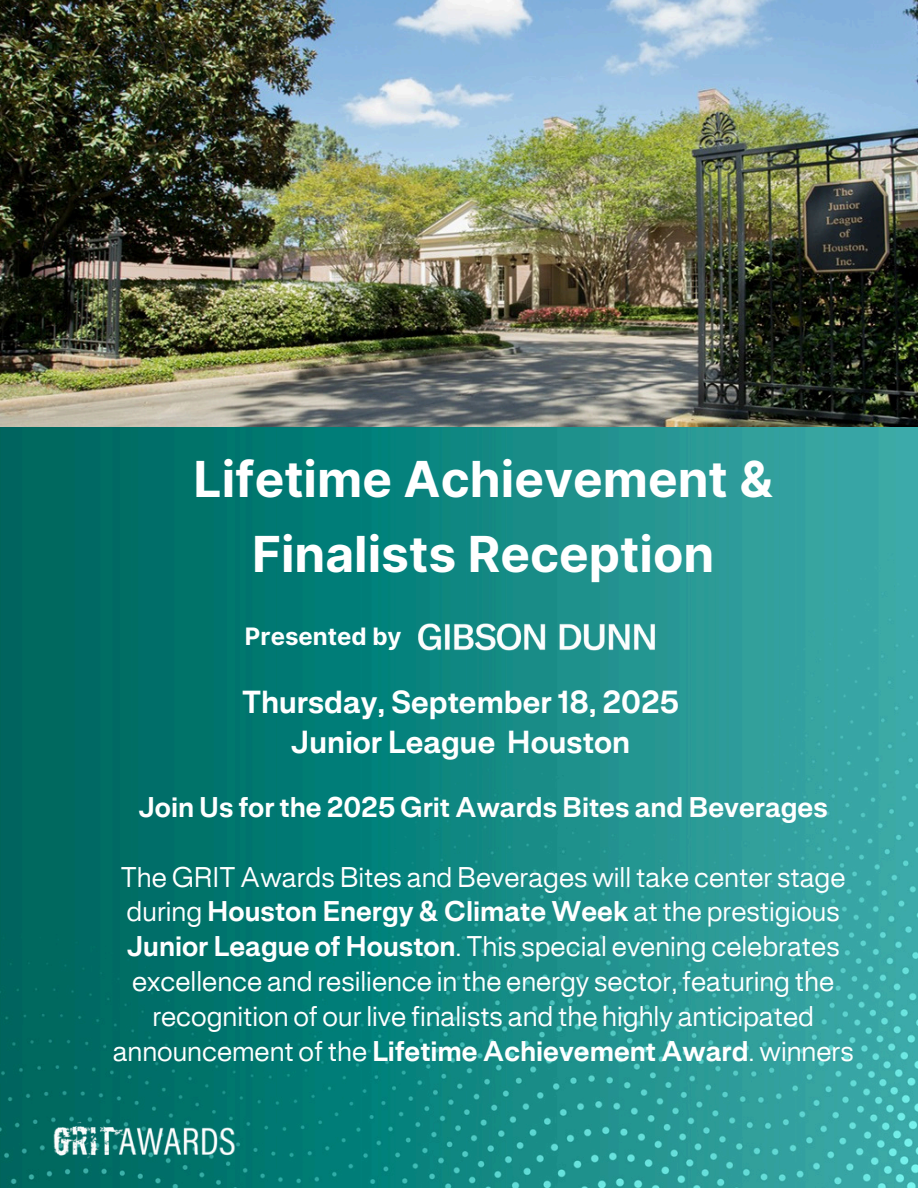
<style>
.page{position:relative;width:918px;height:1188px;background:#fff}
.page>*{position:absolute;margin:0;border:0;box-sizing:border-box;transform-origin:0 0}
.t1{font:700 49.65px/74.2px "Inter";color:#fff;text-align:center}
.t2{font:700 28.5px/39.3px "Rules";color:#fff;text-align:center}
.t3{font:25.5px/34.8px "Rules";color:#fff;text-align:center}
.t4{font:700 25.5px "Rules";color:#fff}
.t5{font:700 24px "Inter";color:#fff}
.s1{font-weight:700}
</style>
<div class="page">
<img style="left:0;top:426px;width:918px;height:762px">
<img style="left:0;top:0;width:918px;height:426px">
<img style="left:44px;top:1118px;width:201px;height:45px">
<img style="left:408px;top:509px;width:257px;height:256px">
<p class="t1" style="left:194px;top:442px;width:581px">Lifetime Achievement &amp;<br>Finalists Reception</p>
<h3 class="t5" style="left:245px;top:622px;width:158px">Presented by</h3>
<p class="t2" style="left:242px;top:683px;width:438px">Thursday, September 18, 2025<br>Junior League Houston</p>
<h1 class="t4" style="left:138px;top:789px;width:691px">Join Us for the 2025 Grit Awards Bites and Beverages</h1>
<p class="t3" style="left:113px;top:859px;width:742px">The GRIT Awards Bites and Beverages will take center stage during <span class="s1">Houston Energy &amp; Climate Week</span> at the prestigious <span class="s1">Junior League of Houston</span>. This special evening celebrates excellence and resilience in the energy sector, featuring the recognition of our live finalists and the highly anticipated announcement of the <span class="s1">Lifetime Achievement Award</span>. winners</p>
</div>
